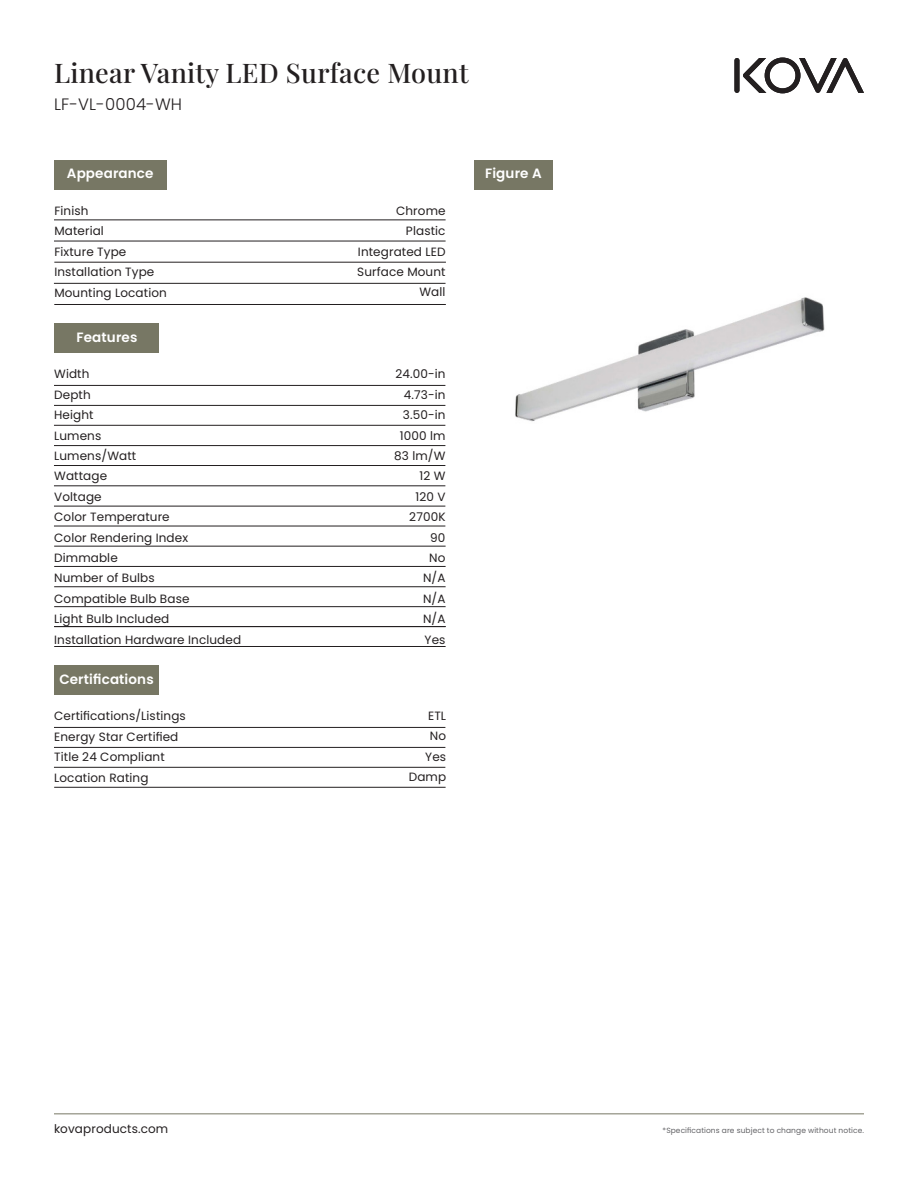
<style>
.page{position:relative;width:918px;height:1188px;background:#fff}
.page>*{position:absolute;margin:0;border:0;box-sizing:border-box;transform-origin:0 0}
.t1{font:500 27px "Playfair Display";letter-spacing:.01em;color:#231f20}
.t2{font:300 16.5px "Poppins";letter-spacing:.01em;color:#231f20}
.t3{font:600 13.5px "Poppins";letter-spacing:.01em;color:#fff}
.body{font:12px/20.4px "Poppins";letter-spacing:.01em;color:#231f20}
.t4{font:7.5px "Poppins";letter-spacing:.01em;color:#636366}
</style>
<div class="page">
<hr style="left:54px;top:405px;width:391px;height:1px;background:#231f20">
<hr style="left:54px;top:385px;width:391px;height:1px;background:#231f20">
<div style="left:734px;top:58px;width:5px;height:35px;background:#231f20;border-radius:3px"></div>
<svg style="left:743px;top:58px;width:121px;height:35px"></svg>
<hr style="left:54px;top:241px;width:392px;height:1px;background:#231f20">
<hr style="left:54px;top:220px;width:392px;height:1px;background:#231f20">
<div style="left:474px;top:160px;width:79px;height:29px;background:#777764"></div>
<div style="left:54px;top:160px;width:112px;height:29px;background:#777764"></div>
<div style="left:54px;top:324px;width:105px;height:29px;background:#777764"></div>
<hr style="left:54px;top:425px;width:391px;height:1px;background:#231f20">
<hr style="left:54px;top:262px;width:392px;height:1px;background:#231f20">
<hr style="left:54px;top:283px;width:392px;height:1px;background:#231f20">
<hr style="left:54px;top:304px;width:392px;height:1px;background:#231f20">
<hr style="left:54px;top:445px;width:391px;height:1px;background:#231f20">
<hr style="left:54px;top:465px;width:391px;height:1px;background:#231f20">
<hr style="left:54px;top:486px;width:391px;height:1px;background:#231f20">
<hr style="left:54px;top:506px;width:391px;height:1px;background:#231f20">
<hr style="left:54px;top:526px;width:391px;height:1px;background:#231f20">
<hr style="left:54px;top:546px;width:392px;height:1px;background:#231f20">
<hr style="left:54px;top:566px;width:392px;height:1px;background:#231f20">
<hr style="left:54px;top:586px;width:392px;height:1px;background:#231f20">
<hr style="left:54px;top:606px;width:392px;height:1px;background:#231f20">
<hr style="left:54px;top:626px;width:392px;height:1px;background:#231f20">
<hr style="left:54px;top:646px;width:392px;height:1px;background:#231f20">
<hr style="left:54px;top:747px;width:391px;height:1px;background:#231f20">
<hr style="left:54px;top:727px;width:391px;height:1px;background:#231f20">
<div style="left:54px;top:666px;width:105px;height:29px;background:#777764"></div>
<hr style="left:54px;top:767px;width:391px;height:1px;background:#231f20">
<hr style="left:54px;top:787px;width:392px;height:1px;background:#231f20">
<hr style="left:54px;top:1113px;width:810px;height:1px;background:#777764">
<img style="left:515px;top:297px;width:310px;height:125px">
<p class="t1" style="left:54px;top:52px;width:416px">Linear Vanity LED Surface Mount</p>
<p class="t2" style="left:54px;top:94px;width:130px">LF-VL-0004-WH</p>
<p class="t3" style="left:67px;top:166px;width:88px">Appearance</p>
<p class="t3" style="left:485px;top:166px;width:58px">Figure A</p>
<p class="body" style="left:54px;top:201px;width:114px">Finish<br>Material<br>Fixture Type<br>Installation Type<br>Mounting Location</p>
<p class="t3" style="left:77px;top:329px;width:62px">Features</p>
<p class="body" style="left:54px;top:364px;width:189px">Width<br>Depth<br>Height<br>Lumens<br>Lumens/Watt<br>Wattage<br>Voltage<br>Color Temperature<br>Color Rendering Index<br>Dimmable<br>Number of Bulbs<br>Compatible Bulb Base<br>Light Bulb Included<br>Installation Hardware Included</p>
<p class="t3" style="left:59px;top:671px;width:96px">Certifications</p>
<p class="body" style="left:54px;top:706px;width:133px">Certifications/Listings<br>Energy Star Certified<br>Title 24 Compliant<br>Location Rating</p>
<p class="body" style="left:396px;top:200px;width:51px">Chrome</p>
<p class="body" style="left:406px;top:221px;width:41px">Plastic</p>
<p class="body" style="left:358px;top:241px;width:89px">Integrated LED</p>
<p class="body" style="left:357px;top:262px;width:90px">Surface Mount</p>
<p class="body" style="left:420px;top:282px;width:28px">Wall</p>
<p class="body" style="left:395px;top:364px;width:52px">24.00-in</p>
<p class="body" style="left:404px;top:385px;width:43px">4.73-in</p>
<p class="body" style="left:403px;top:405px;width:44px">3.50-in</p>
<p class="body" style="left:400px;top:425px;width:47px">1000 lm</p>
<p class="body" style="left:394px;top:446px;width:53px">83 lm/W</p>
<p class="body" style="left:420px;top:466px;width:28px">12 W</p>
<p class="body" style="left:415px;top:487px;width:32px">120 V</p>
<p class="body" style="left:409px;top:507px;width:38px">2700K</p>
<p class="body" style="left:430px;top:527px;width:17px">90</p>
<p class="body" style="left:429px;top:548px;width:18px">No</p>
<p class="body" style="left:423px;top:568px;width:24px">N/A</p>
<p class="body" style="left:423px;top:589px;width:24px">N/A</p>
<p class="body" style="left:423px;top:609px;width:24px">N/A</p>
<p class="body" style="left:425px;top:629px;width:22px">Yes</p>
<p class="body" style="left:428px;top:706px;width:20px">ETL</p>
<p class="body" style="left:430px;top:726px;width:18px">No</p>
<p class="body" style="left:425px;top:746px;width:22px">Yes</p>
<p class="body" style="left:409px;top:767px;width:39px">Damp</p>
<p class="body" style="left:54px;top:1119px;width:116px">kovaproducts.com</p>
<p class="t4" style="left:663px;top:1126px;width:203px">*Specifications are subject to change without notice.</p>
</div>
